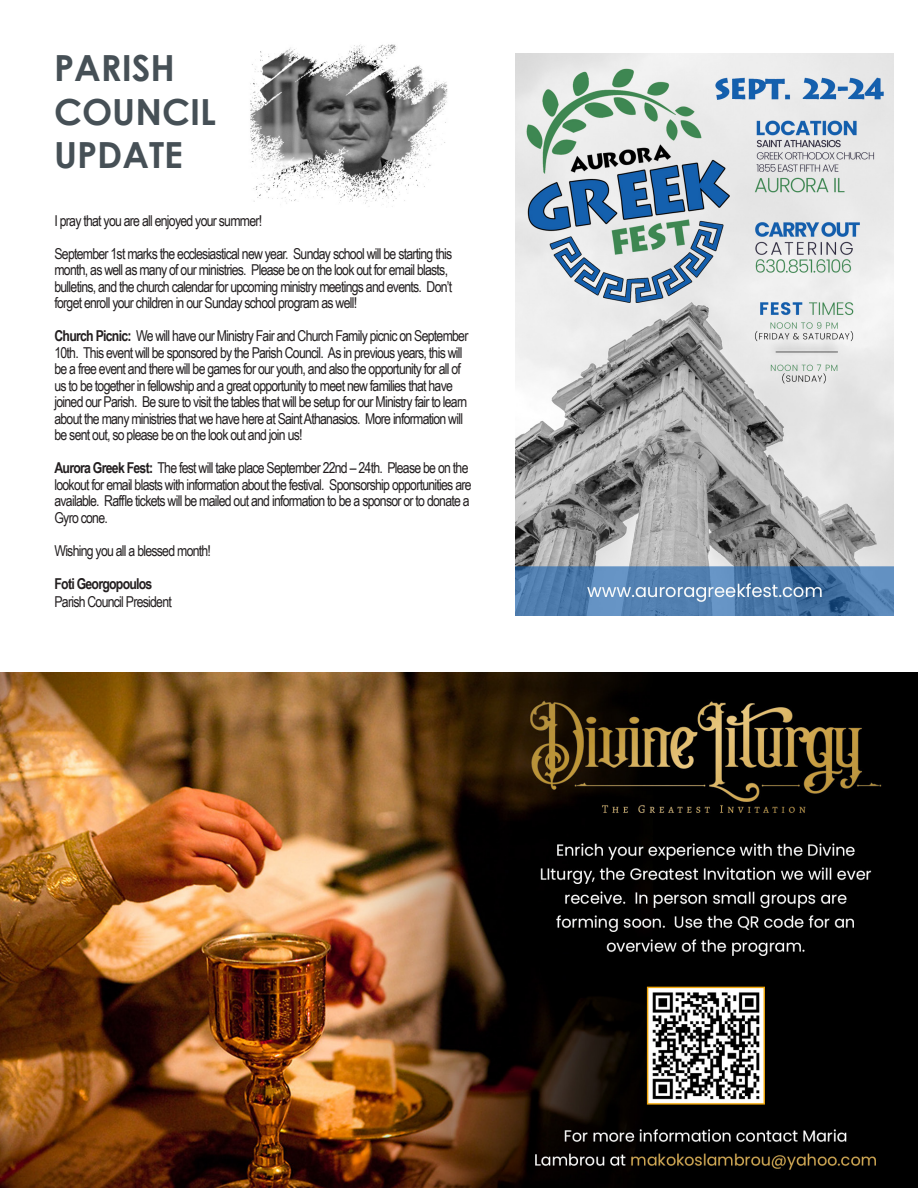
<style>
.page{position:relative;width:918px;height:1188px;background:#fff}
.page>*{position:absolute;margin:0;border:0;box-sizing:border-box;transform-origin:0 0}
.t1{font:700 36px "Century Gothic";color:#465056}
.t2{font:15px/16.5px "Arial Narrow";letter-spacing:-.05em;color:#231f20}
.t3{font:700 15px "Arial Narrow";letter-spacing:-.05em;color:#231f20}
.s1{font-weight:700}
</style>
<div class="page">
<img style="left:250px;top:44px;width:198px;height:163px">
<img style="left:515px;top:54px;width:378px;height:562px">
<img style="left:0;top:673px;width:918px;height:515px">
<p class="t1" style="left:54px;top:41px;width:122px">PARISH</p>
<p class="t1" style="left:54px;top:84px;width:164px">COUNCIL</p>
<p class="t1" style="left:54px;top:127px;width:130px">UPDATE</p>
<p class="t2" style="left:54px;top:212px;width:209px">I pray that you are all enjoyed your summer!</p>
<p class="t2" style="left:54px;top:245px;width:399px">September 1st marks the ecclesiastical new year. Sunday school will be starting this month, as well as many of our ministries. Please be on the look out for email blasts, bulletins, and the church calendar for upcoming ministry meetings and events. Don’t forget enroll your children in our Sunday school program as well!</p>
<p class="t2" style="left:54px;top:327px;width:415px"><span class="s1">Church Picnic:</span> We will have our Ministry Fair and Church Family picnic on September 10th. This event will be sponsored by the Parish Council. As in previous years, this will be a free event and there will be games for our youth, and also the opportunity for all of us to be together in fellowship and a great opportunity to meet new families that have joined our Parish. Be sure to visit the tables that will be setup for our Ministry fair to learn about the many ministries that we have here at Saint Athanasios. More information will be sent out, so please be on the look out and join us!</p>
<p class="t2" style="left:54px;top:459px;width:419px"><span class="s1">Aurora Greek Fest:</span> The fest will take place September 22nd – 24th. Please be on the lookout for email blasts with information about the festival. Sponsorship opportunities are available. Raffle tickets will be mailed out and information to be a sponsor or to donate a Gyro cone.</p>
<p class="t2" style="left:54px;top:542px;width:158px">Wishing you all a blessed month!</p>
<p class="t3" style="left:54px;top:572px;width:100px">Foti Georgopoulos</p>
<p class="t2" style="left:54px;top:593px;width:119px">Parish Council President</p>
</div>
